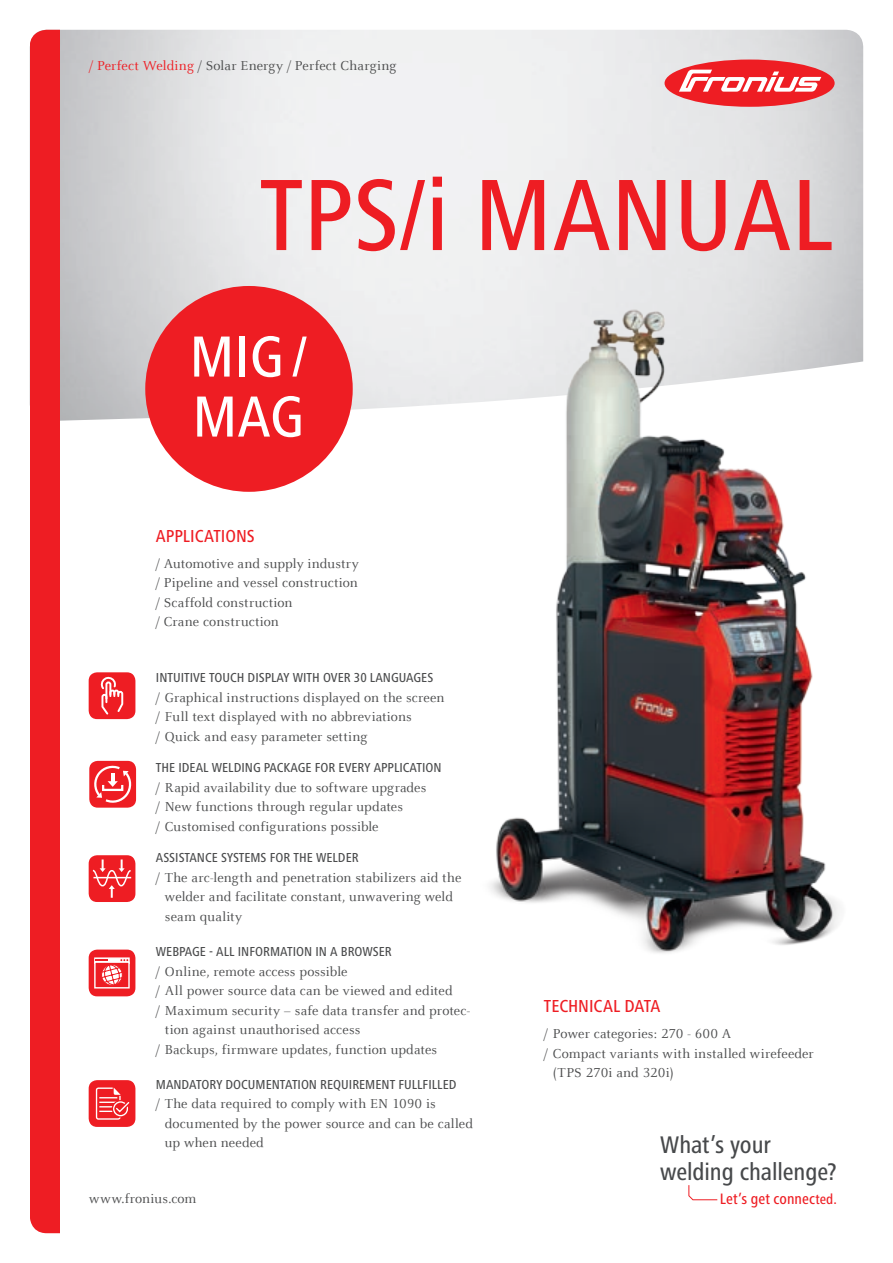
<style>
.page{position:relative;width:893px;height:1263px;background:#fff}
.page>*{position:absolute;margin:0;border:0;box-sizing:border-box;transform-origin:0 0}
.t1{font:500 condensed 105px "Frutiger Next LTW1 G";color:#ee1d23}
.t2{font:500 condensed 60px/60px "Frutiger Next LTW1 G";color:#fff}
.t3{font:500 condensed 24.9px/26.8px "Frutiger Next LTW1 G";color:#47494b}
.t4{font:500 condensed 18px "Frutiger Next LTW1 G";color:#ee1d23}
.t5{font:500 condensed 15.6px "Frutiger Next LTW1 G";color:#ee1d23}
.t6{font:14.25px/19.5px "Celeste Offc Pro";letter-spacing:.01em;color:#4b4c4d}
.t7{font:500 condensed 13.5px "Frutiger Next LTW1 G";color:#4b4c4d}
.s1{color:#ee1d23}
.s2{font-size:14.7px}
</style>
<div class="page">
<img style="left:60px;top:30px;width:803px;height:391px">
<div style="left:30px;top:30px;width:30px;height:1203px;background:#ee1d23"></div>
<div style="left:664px;top:60px;width:171px;height:47px;background:#ee1d23;border-radius:50%"></div>
<svg style="left:679px;top:70px;width:142px;height:22px"></svg>
<img style="left:451px;top:268px;width:413px;height:685px">
<div style="left:145px;top:286px;width:208px;height:206px;background:#ee1d23;border-radius:50%"></div>
<div style="left:89px;top:672px;width:46px;height:47px;background:#ee1d23;border-radius:9px"></div>
<svg style="left:101px;top:677px;width:23px;height:38px"></svg>
<div style="left:89px;top:855px;width:46px;height:47px;background:#ee1d23;border-radius:9px"></div>
<svg style="left:92px;top:859px;width:40px;height:39px"></svg>
<hr style="left:93px;top:877px;width:38px;height:1px;background:#fff">
<div style="left:89px;top:949px;width:46px;height:47px;background:#ee1d23;border-radius:9px"></div>
<svg style="left:94px;top:957px;width:36px;height:4px"></svg>
<svg style="left:94px;top:961px;width:36px;height:27px"></svg>
<svg style="left:96px;top:959px;width:32px;height:27px"></svg>
<svg style="left:688px;top:1185px;width:30px;height:16px"></svg>
<div style="left:89px;top:1080px;width:46px;height:47px;background:#ee1d23;border-radius:9px"></div>
<svg style="left:95px;top:1087px;width:35px;height:33px"></svg>
<div style="left:89px;top:761px;width:47px;height:47px;background:#ee1d23;border-radius:9px"></div>
<svg style="left:94px;top:765px;width:38px;height:38px"></svg>
<div style="left:102px;top:784px;width:21px;height:7px;border:2px solid #fff"></div>
<p class="t6" style="left:89px;top:56px;width:309px"><span class="s1">/ Perfect Welding</span> / Solar Energy / Perfect Charging</p>
<h1 class="t1" style="left:260px;top:155px;width:575px">TPS/I MANUAL</h1>
<h2 class="t2" style="left:189px;top:327px;width:119px">MI G /<br>MAG</h2>
<p class="t4" style="left:156px;top:525px;width:99px">APPLICATIONS</p>
<p class="t6" style="left:156px;top:553px;width:204px">/ Automotive and supply industry / Pipeline and vessel construction / Scaffold construction<br>/ Crane construction</p>
<p class="t7" style="left:156px;top:670px;width:278px">INTUITIVE TOUCH DISPLAY WITH OVER 30 LANGUAGES</p>
<p class="t6" style="left:156px;top:687px;width:290px">/ Graphical instructions displayed on the screen / Full text displayed with no abbreviations<br>/ Quick and easy parameter setting</p>
<p class="t7" style="left:156px;top:760px;width:287px">THE I DEAL WELDI NG PACKAGE FOR EVERY APPLI CATI ON</p>
<p class="t6" style="left:156px;top:777px;width:272px">/ Rapid availability due to software upgrades / New functions through regular updates<br>/ Customised configurations possible</p>
<p class="t7" style="left:156px;top:850px;width:7px">ASSIST</p>
<p class="t7" style="left:190px;top:850px;width:171px">ANCE SYSTEMS FOR THE WELDER</p>
<p class="t6" style="left:165px;top:867px;width:298px;text-indent:-9px">/ The arc-length and penetration stabilizers aid the welder and facilitate constant, unwavering weld seam quality</p>
<p class="t7" style="left:156px;top:944px;width:237px">WEBPAGE - ALL I NFORMATION I N A BROWSER</p>
<p class="t6" style="left:156px;top:961px;width:193px">/ Online, remote access possible</p>
<p class="t6" style="left:156px;top:981px;width:298px">/ All power source data can be viewed and edited</p>
<p class="t6" style="left:156px;top:1000px;width:316px">/ Maximum security – safe data transfer and protec-</p>
<p class="t6" style="left:165px;top:1020px;width:197px">tion against unauthorised access</p>
<p class="t6" style="left:156px;top:1039px;width:283px">/ Backups, firmware updates, function updates</p>
<p class="t7" style="left:156px;top:1077px;width:302px">MANDATORY DOCUMENTATION REQUI REMENT FULLFI LLED</p>
<p class="t6" style="left:165px;top:1094px;width:310px;text-indent:-9px">/ The data required to comply with EN 1090 is documented by the power source and can be called up when needed</p>
<p class="t4" style="left:544px;top:996px;width:118px">TECHNICAL DATA</p>
<p class="t6" style="left:544px;top:1024px;width:189px">/ Power categories: 270 - 600 A</p>
<p class="t6" style="left:544px;top:1043px;width:271px">/ Compact variants with installed wirefeeder</p>
<p class="t6" style="left:553px;top:1063px;width:122px">(TPS 270i and 320i)</p>
<h3 class="t3" style="left:660px;top:1131px;width:178px">WHAT’S YOUR<br>WELDING CHALLENGE?</h3>
<p class="t6" style="left:89px;top:1189px;width:109px">www.fronius.com</p>
<p class="t5" style="left:720px;top:1190px;width:119px">LET’S GET CONNEC<span class="s2">TED.</span></p>
</div>
